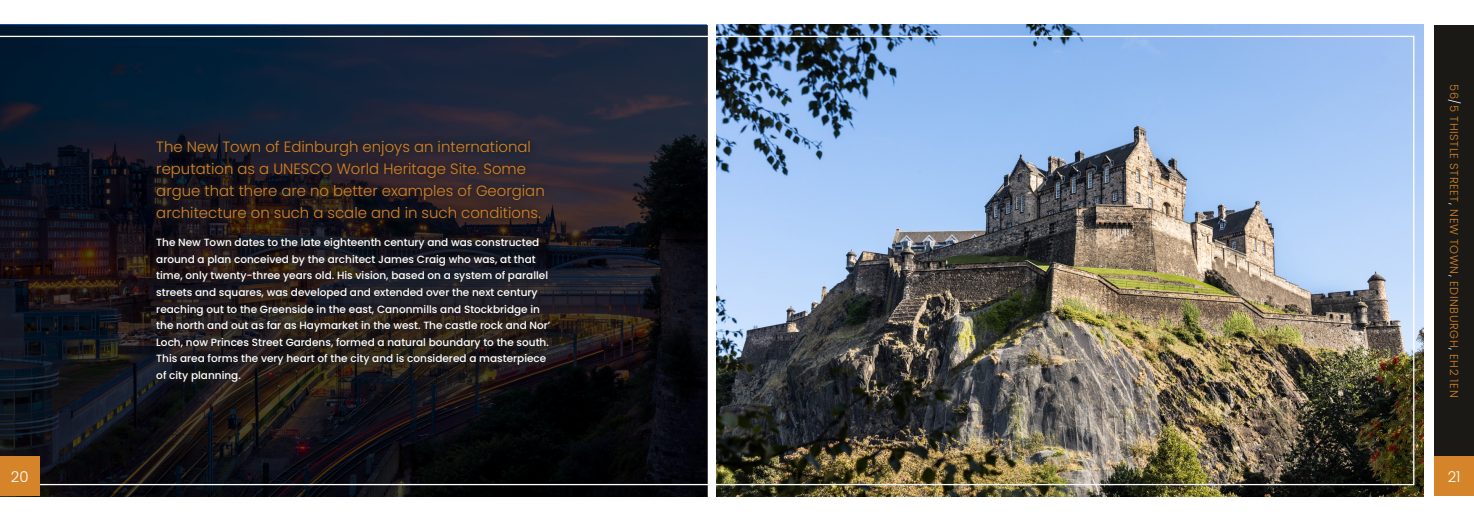
<style>
.page{position:relative;width:1474px;height:521px;background:#fff}
.page>*{position:absolute;margin:0;border:0;box-sizing:border-box;transform-origin:0 0}
.t1{font:300 14.88px/21.9px "Poppins";color:#d5842a}
.t2{font:300 14.88px "Poppins";color:#fff}
.t3{font:300 11.38px "Poppins";letter-spacing:.05em;color:#d5842a}
.t4{font:500 10.5px/16.6px "Poppins";color:#fff}
.s1{color:#fff}
</style>
<div class="page">
<div style="left:1434px;top:25px;width:39px;height:432px;background:#1b1915"></div>
<div style="left:1434px;top:457px;width:39px;height:39px;background:#d5842a"></div>
<img style="left:716px;top:25px;width:707px;height:471px">
<svg style="left:0;top:25px;width:707px;height:471px"></svg>
<img style="left:0;top:36px;width:1414px;height:449px">
<div style="left:0;top:457px;width:40px;height:39px;background:#d5842a"></div>
<svg style="left:149px;top:133px;width:409px;height:256px"></svg>
<h1 class="t1" style="left:156px;top:136px;width:390px">The New Town of Edinburgh enjoys an international reputation as a UNESCO World Heritage Site. Some argue that there are no better examples of Georgian architecture on such a scale and in such conditions.</h1>
<p class="t4" style="left:156px;top:234px;width:395px">The New Town dates to the late eighteenth century and was constructed around a plan conceived by the architect James Craig who was, at that time, only twenty-three years old. His vision, based on a system of parallel streets and squares, was developed and extended over the next century reaching out to the Greenside in the east, Canonmills and Stockbridge in the north and out as far as Haymarket in the west. The castle rock and Nor’ Loch, now Princes Street Gardens, formed a natural boundary to the south.<br>This area forms the very heart of the city and is considered a masterpiece of city planning.</p>
<p class="t3" style="left:1460px;top:84px;width:315px;rotate:90deg">56<span class="s1">/</span>5 THISTLE STREET<span class="s1">,</span> NEW TOWN<span class="s1">,</span> EDINBURGH<span class="s1">,</span> EH2 1EN</p>
<h1 class="t2" style="left:11px;top:468px;width:19px">20</h1>
<h1 class="t2" style="left:1447px;top:468px;width:14px">21</h1>
</div>
